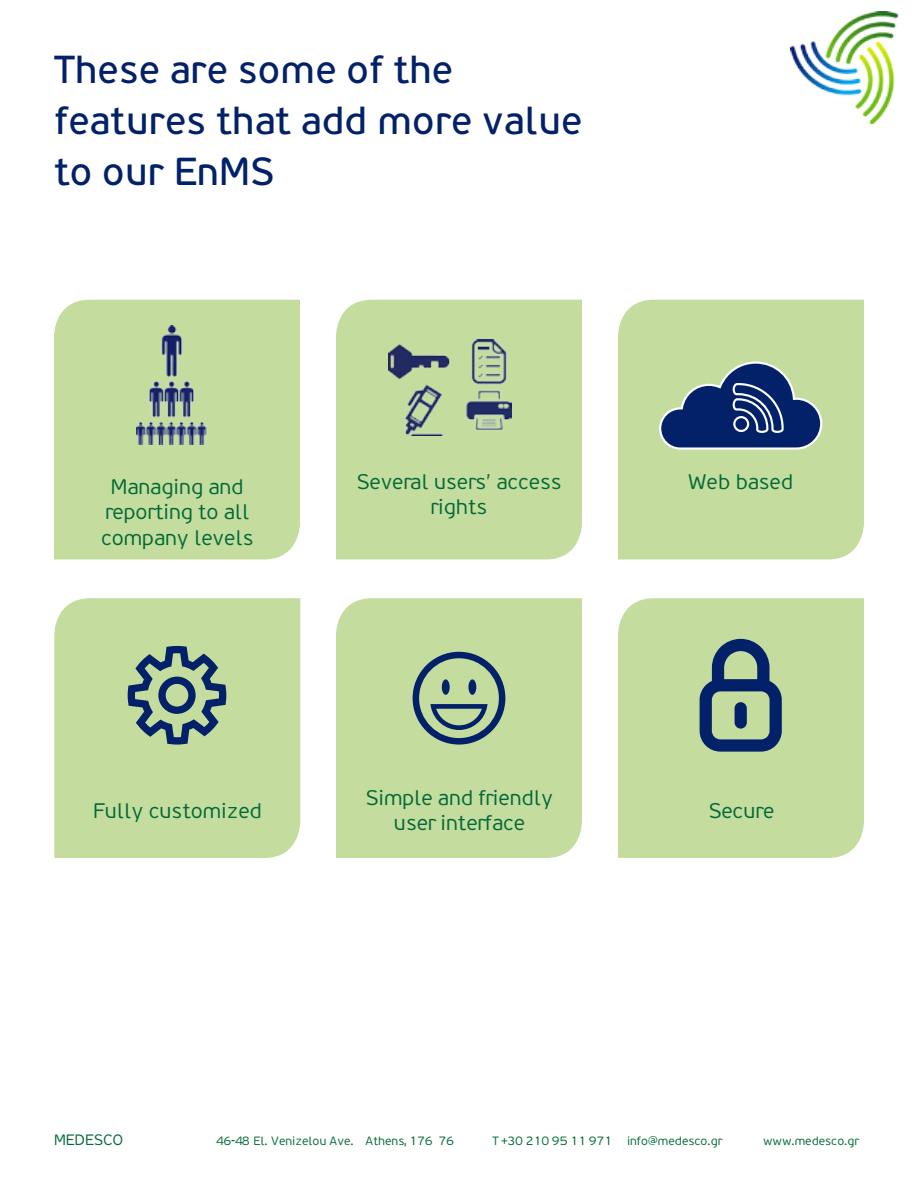
<style>
.page{position:relative;width:918px;height:1188px;background:#fff}
.page>*{position:absolute;margin:0;border:0;box-sizing:border-box;transform-origin:0 0}
.t1{font:39px/51px "PF Traffic";color:#022169}
.t2{font:300 21px/25.2px "PF Traffic";color:#026937;text-align:center}
.t3{font:300 15px "PF Traffic";color:#026937}
.t4{font:300 12px "PF Traffic";color:#026937}
</style>
<div class="page">
<div style="left:618px;top:598px;width:246px;height:260px;background:#c4dd9f"></div>
<div style="left:54px;top:598px;width:246px;height:260px;background:#c4dd9f"></div>
<div style="left:618px;top:300px;width:246px;height:260px;background:#c4dd9f"></div>
<div style="left:336px;top:300px;width:246px;height:260px;background:#c4dd9f"></div>
<div style="left:54px;top:300px;width:246px;height:260px;background:#c4dd9f"></div>
<img style="left:137px;top:325px;width:80px;height:119px">
<svg style="left:658px;top:360px;width:165px;height:91px;background:#597389"></svg>
<img style="left:388px;top:340px;width:124px;height:96px">
<svg style="left:128px;top:646px;width:98px;height:99px;background:#7c978b"></svg>
<div style="left:336px;top:598px;width:246px;height:260px;background:#c4dd9f"></div>
<svg style="left:413px;top:652px;width:92px;height:93px;background:#8aa58f"></svg>
<svg style="left:700px;top:639px;width:82px;height:113px;background:#698585"></svg>
<img style="left:791px;top:11px;width:108px;height:113px">
<h1 class="t1" style="left:54px;top:44px;width:530px">These are some of the features that add more value to our EnMS</h1>
<p class="t2" style="left:101px;top:474px;width:154px">Managing and reporting to all company levels</p>
<p class="t2" style="left:356px;top:469px;width:207px">Several users’ access rights</p>
<p class="t2" style="left:688px;top:469px;width:106px">Web based</p>
<p class="t2" style="left:93px;top:798px;width:170px">Fully customized</p>
<p class="t2" style="left:365px;top:785px;width:189px">Simple and friendly user interface</p>
<p class="t2" style="left:708px;top:798px;width:67px">Secure</p>
<p class="t3" style="left:54px;top:1131px;width:71px">MEDESCO</p>
<p class="t4" style="left:216px;top:1134px;width:240px">46-48 El. Venizelou Ave. Athens, 176 76</p>
<p class="t4" style="left:493px;top:1134px;width:231px">T +30 210 95 11 971 info@medesco.gr</p>
<p class="t4" style="left:763px;top:1134px;width:97px">www.medesco.gr</p>
</div>
